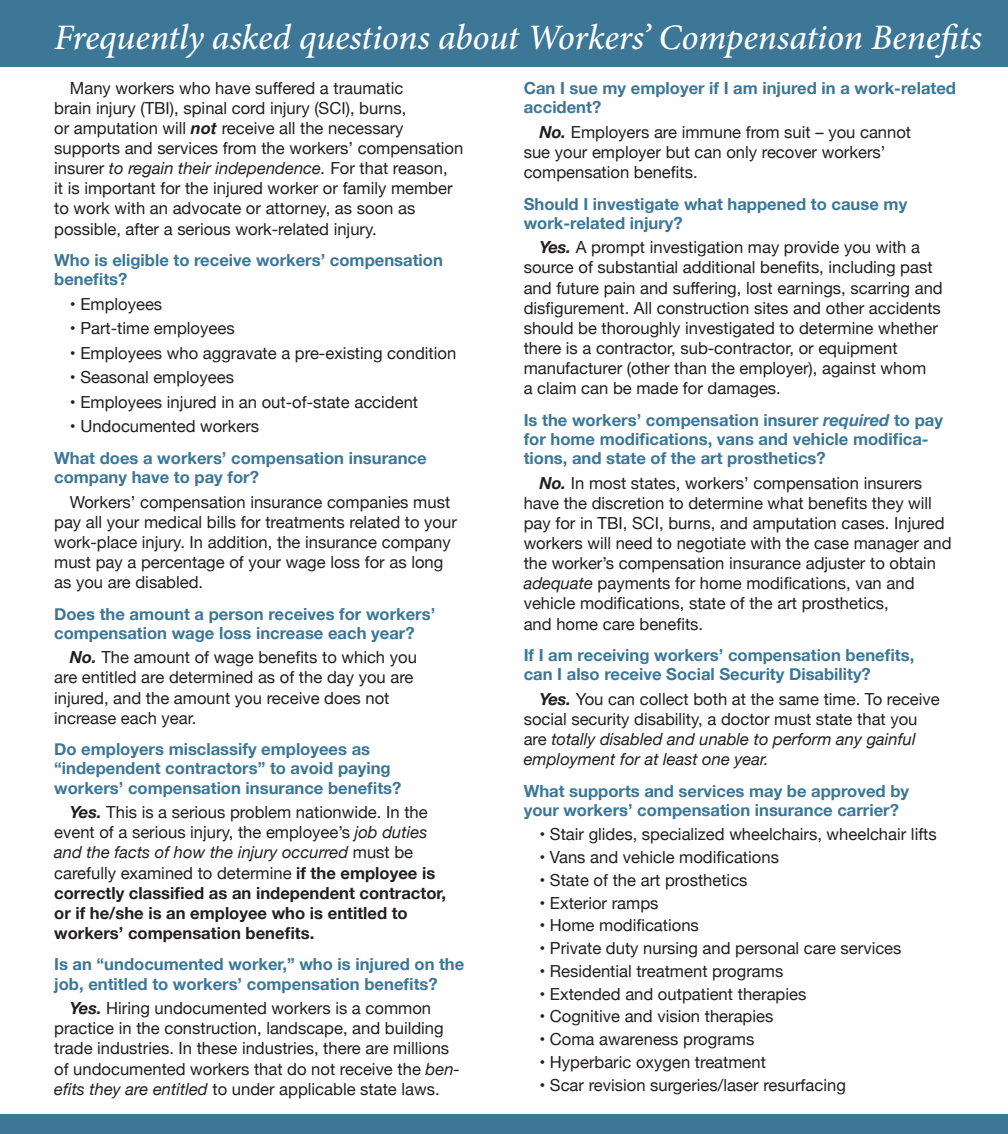
<style>
.page{position:relative;width:1008px;height:1134px;background:#fff}
.page>*{position:absolute;margin:0;border:0;box-sizing:border-box;transform-origin:0 0}
.t1{font:italic 500 35.88px "Minion Pro";letter-spacing:-.005em;color:#fff}
.t2{font:16.62px/20.1px "Helvetica Neue";color:#231f20}
.t3{font:700 16.62px/19.2px "Helvetica Neue";color:#3c7797}
.t4{font:700 16.62px/20.1px "Helvetica Neue";color:#231f20}
.s1{font-weight:700;font-style:italic}
.s2{font-style:italic}
.s3{font-weight:400}
.s4{font-weight:400;font-style:italic}
</style>
<div class="page">
<div style="left:0;top:0;width:1008px;height:67px;background:#3c7797"></div>
<div style="left:0;top:1115px;width:1008px;height:19px;background:#3c7797"></div>
<p class="t1" style="left:54px;top:13px;width:930px">Frequently asked questions about Workers’ Compensation Benefits</p>
<p class="t3" style="left:524px;top:79px;width:434px">Can I sue my employer if I am injured in a work-related accident?</p>
<p class="t2" style="left:524px;top:123px;width:389px;text-indent:16px"><span class="s1">No.</span> Employers are immune from suit – you cannot sue your employer but can only recover workers’ compensation benefits.</p>
<p class="t3" style="left:524px;top:194px;width:385px">Should I investigate what happened to cause my work-related injury?</p>
<p class="t2" style="left:524px;top:238px;width:421px;text-indent:16px"><span class="s1">Yes.</span> A prompt investigation may provide you with a source of substantial additional benefits, including past and future pain and suffering, lost earnings, scarring and disfigurement. All construction sites and other accidents should be thoroughly investigated to determine whether there is a contractor, sub-contractor, or equipment manufacturer (other than the employer), against whom<br>a claim can be made for damages.</p>
<p class="t3" style="left:524px;top:411px;width:421px">Is the workers’ compensation insurer <span class="s2">required</span> to pay for home modifications, vans and vehicle modifica&shy;tions, and state of the art prosthetics?</p>
<p class="t2" style="left:524px;top:474px;width:429px;text-indent:16px"><span class="s1">No.</span> In most states, workers’ compensation insurers have the discretion to determine what benefits they will pay for in TBI, SCI, burns, and amputation cases. Injured workers will need to negotiate with the case manager and the worker’s compensation insurance adjuster to obtain <span class="s2">adequate</span> payments for home modifications, van and vehicle modifications, state of the art prosthetics,<br>and home care benefits.</p>
<p class="t3" style="left:524px;top:646px;width:392px">If I am receiving workers’ compensation benefits, can I also receive Social Security Disability?</p>
<p class="t2" style="left:524px;top:690px;width:418px;text-indent:16px"><span class="s1">Yes.</span> You can collect both at the same time. To receive social security disability, a doctor must state that you are <span class="s2">totally disabled and unable to perform any gainful employment for at least one year.</span></p>
<p class="t3" style="left:524px;top:782px;width:387px">What supports and services may be approved by your workers’ compensation insurance carrier?</p>
<p class="t2" style="left:539px;top:825px;width:399px">• Stair glides, specialized wheelchairs, wheelchair lifts</p>
<p class="t2" style="left:539px;top:848px;width:241px">• Vans and vehicle modifications</p>
<p class="t2" style="left:539px;top:871px;width:210px">• State of the art prosthetics</p>
<p class="t2" style="left:539px;top:894px;width:121px">• Exterior ramps</p>
<p class="t2" style="left:539px;top:916px;width:161px">• Home modifications</p>
<p class="t2" style="left:539px;top:939px;width:364px">• Private duty nursing and personal care services</p>
<p class="t2" style="left:539px;top:962px;width:245px">• Residential treatment programs</p>
<p class="t2" style="left:539px;top:985px;width:268px">• Extended and outpatient therapies</p>
<p class="t2" style="left:539px;top:1007px;width:235px">• Cognitive and vision therapies</p>
<p class="t2" style="left:539px;top:1030px;width:216px">• Coma awareness programs</p>
<p class="t2" style="left:539px;top:1053px;width:228px">• Hyperbaric oxygen treatment</p>
<p class="t2" style="left:539px;top:1076px;width:308px">• Scar revision surgeries/laser resurfacing</p>
<p class="t2" style="left:54px;top:79px;width:411px;text-indent:16px">Many workers who have suffered a traumatic<br>brain injury (TBI), spinal cord injury (SCI), burns,<br>or amputation will <span class="s1">not</span> receive all the necessary supports and services from the workers’ compensation insurer <span class="s2">to regain their independence.</span> For that reason,<br>it is important for the injured worker or family member to work with an advocate or attorney, as soon as possible, after a serious work-related injury.</p>
<p class="t3" style="left:54px;top:251px;width:390px">Who is eligible to receive workers’ compensation benefits?</p>
<p class="t2" style="left:70px;top:295px;width:94px">• Employees</p>
<p class="t2" style="left:70px;top:319px;width:166px">• Part-time employees</p>
<p class="t2" style="left:70px;top:344px;width:388px">• Employees who aggravate a pre-existing condition</p>
<p class="t2" style="left:70px;top:368px;width:166px">• Seasonal employees</p>
<p class="t2" style="left:70px;top:393px;width:350px">• Employees injured in an out-of-state accident</p>
<p class="t2" style="left:70px;top:417px;width:191px">• Undocumented workers</p>
<p class="t3" style="left:54px;top:449px;width:374px">What does a workers’ compensation insurance company have to pay for?</p>
<p class="t2" style="left:54px;top:493px;width:404px;text-indent:16px">Workers’ compensation insurance companies must pay all your medical bills for treatments related to your work-place injury. In addition, the insurance company must pay a percentage of your wage loss for as long as you are disabled.</p>
<p class="t3" style="left:54px;top:604px;width:383px">Does the amount a person receives for workers’ compensation wage loss increase each year?</p>
<p class="t2" style="left:54px;top:648px;width:364px;text-indent:16px"><span class="s1">No.</span> The amount of wage benefits to which you are entitled are determined as of the day you are injured, and the amount you receive does not increase each year.</p>
<p class="t3" style="left:54px;top:740px;width:349px">Do employers misclassify employees as “independent contractors” to avoid paying workers’ compensation insurance benefits?</p>
<p class="t4" style="left:54px;top:803px;width:393px;text-indent:16px"><span class="s2">Yes.</span> <span class="s3">This is a serious problem nationwide. In the event of a serious injury, the employee’s</span> <span class="s4">job duties and the facts of how the injury occurred</span> <span class="s3">must be carefully examined to determine</span> if the employee is correctly classified as an independent contractor, or if he/she is an employee who is entitled to workers’ compensation benefits.</p>
<p class="t3" style="left:54px;top:955px;width:412px">Is an “undocumented worker,” who is injured on the job, entitled to workers’ compensation benefits?</p>
<p class="t2" style="left:54px;top:999px;width:407px;text-indent:16px"><span class="s1">Yes.</span> Hiring undocumented workers is a common practice in the construction, landscape, and building trade industries. In these industries, there are millions of undocumented workers that do not receive the <span class="s2">ben&shy;efits they are entitled</span> to under applicable state laws.</p>
</div>
